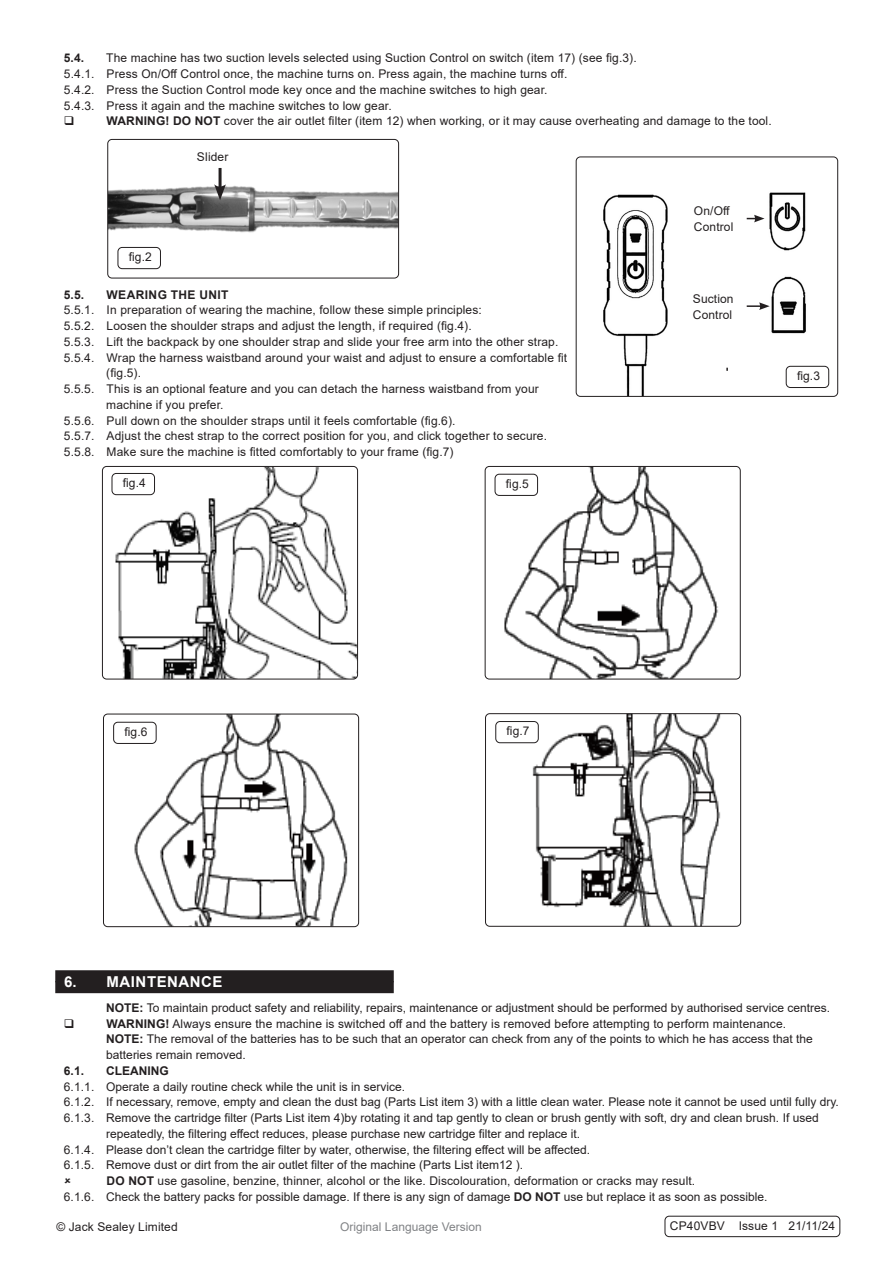
<style>
.page{position:relative;width:893px;height:1263px;background:#fff}
.page>*{position:absolute;margin:0;border:0;box-sizing:border-box;transform-origin:0 0}
.t1{font:700 15px "Arial";letter-spacing:.035em;color:#fff}
.Body__Tabbed{font:12px/15.8px "Arial";letter-spacing:.01em;color:#231f20}
.Body{font:12px "Arial";letter-spacing:.01em;color:#231f20}
.t2{font:700 12px "Arial";letter-spacing:.035em;color:#231f20}
.t3{font:12px "Arial";color:#808285}
.t4{font:700 12px "Arial";color:#231f20}
.s1{font-weight:700}
</style>
<div class="page">
<div style="left:55px;top:981px;width:339px;height:12px;background:#231f20"></div>
<div style="left:55px;top:970px;width:339px;height:12px;background:#231f20"></div>
<img style="left:576px;top:157px;width:262px;height:239px">
<div style="left:576px;top:157px;width:262px;height:240px;border:1px solid #231f20;border-radius:4px"></div>
<div style="left:786px;top:366px;width:43px;height:22px;border:1px solid #231f20;border-radius:4px"></div>
<div style="left:665px;top:1216px;width:175px;height:21px;border:1px solid #231f20;border-radius:4px"></div>
<img style="left:108px;top:139px;width:291px;height:139px">
<div style="left:107px;top:139px;width:292px;height:139px;border:1px solid #231f20;border-radius:4px"></div>
<hr style="left:219px;top:168px;width:3px;height:22px;background:#231f20">
<svg style="left:214px;top:184px;width:12px;height:16px"></svg>
<div style="left:118px;top:247px;width:43px;height:22px;border:1px solid #231f20;border-radius:4px"></div>
<img style="left:102px;top:468px;width:256px;height:211px">
<div style="left:102px;top:466px;width:256px;height:213px;border:1px solid #231f20;border-radius:4px"></div>
<img style="left:485px;top:466px;width:254px;height:213px">
<div style="left:485px;top:466px;width:256px;height:213px;border:1px solid #231f20;border-radius:4px"></div>
<img style="left:103px;top:714px;width:256px;height:213px">
<div style="left:103px;top:714px;width:256px;height:213px;border:1px solid #231f20;border-radius:4px"></div>
<img style="left:507px;top:715px;width:232px;height:210px">
<div style="left:485px;top:713px;width:256px;height:214px;border:1px solid #231f20;border-radius:4px"></div>
<div style="left:495px;top:474px;width:43px;height:22px;border:1px solid #231f20;border-radius:4px"></div>
<div style="left:113px;top:722px;width:44px;height:22px;border:1px solid #231f20;border-radius:4px"></div>
<div style="left:495px;top:721px;width:44px;height:22px;border:1px solid #231f20;border-radius:4px"></div>
<div style="left:112px;top:473px;width:43px;height:22px;border:1px solid #231f20;border-radius:4px"></div>
<svg style="left:747px;top:302px;width:23px;height:8px"></svg>
<svg style="left:747px;top:215px;width:18px;height:7px"></svg>
<p class="t2" style="left:64px;top:50px;width:22px">5.4.</p>
<p class="Body__Tabbed" style="left:106px;top:50px;width:532px">The machine has two suction levels selected using Suction Control on switch (item 17) (see fig.3).</p>
<p class="Body__Tabbed" style="left:64px;top:66px;width:505px">5.4.1. Press On/Off Control once, the machine turns on. Press again, the machine turns off.</p>
<p class="Body__Tabbed" style="left:64px;top:82px;width:485px">5.4.2. Press the Suction Control mode key once and the machine switches to high gear.</p>
<p class="Body__Tabbed" style="left:64px;top:97px;width:329px">5.4.3. Press it again and the machine switches to low gear.</p>
<p class="Body__Tabbed" style="left:107px;top:113px;width:667px"><span class="s1">WARNING! DO NOT</span> cover the air outlet filter (item 12) when working, or it may cause overheating and damage to the tool.</p>
<p class="Body" style="left:129px;top:249px;width:25px">fig.2</p>
<p class="Body" style="left:197px;top:148px;width:33px">Slider</p>
<p class="t2" style="left:64px;top:286px;width:22px">5.5.</p>
<p class="t2" style="left:107px;top:286px;width:124px">WEARING THE UNIT</p>
<p class="Body__Tabbed" style="left:64px;top:302px;width:420px">5.5.1. In preparation of wearing the machine, follow these simple principles:</p>
<p class="Body__Tabbed" style="left:64px;top:318px;width:409px">5.5.2. Loosen the shoulder straps and adjust the length, if required (fig.4).</p>
<p class="Body__Tabbed" style="left:64px;top:334px;width:496px">5.5.3. Lift the backpack by one shoulder strap and slide your free arm into the other strap.</p>
<p class="Body__Tabbed" style="left:106px;top:349px;width:462px;text-indent:-43px">5.5.4. Wrap the harness waistband around your waist and adjust to ensure a comfortable fit (fig.5).</p>
<p class="Body__Tabbed" style="left:106px;top:381px;width:434px;text-indent:-43px">5.5.5. This is an optional feature and you can detach the harness waistband from your machine if you prefer.</p>
<p class="Body__Tabbed" style="left:64px;top:412px;width:393px">5.5.6. Pull down on the shoulder straps until it feels comfortable (fig.6).</p>
<p class="Body__Tabbed" style="left:64px;top:428px;width:485px">5.5.7. Adjust the chest strap to the correct position for you, and click together to secure.</p>
<p class="Body__Tabbed" style="left:64px;top:444px;width:391px">5.5.8. Make sure the machine is fitted comfortably to your frame (fig.7)</p>
<p class="Body" style="left:123px;top:475px;width:25px">fig.4</p>
<p class="Body" style="left:506px;top:475px;width:25px">fig.5</p>
<p class="Body" style="left:124px;top:723px;width:25px">fig.6</p>
<p class="Body" style="left:507px;top:723px;width:25px">fig.7</p>
<p class="Body" style="left:694px;top:202px;width:38px">On/Off</p>
<p class="Body" style="left:694px;top:218px;width:41px">Control</p>
<p class="Body" style="left:693px;top:291px;width:42px">Suction</p>
<p class="Body" style="left:693px;top:306px;width:41px">Control</p>
<p class="Body" style="left:797px;top:367px;width:25px">fig.3</p>
<p class="t1" style="left:64px;top:971px;width:160px">6. MAINTENANCE</p>
<p class="Body__Tabbed" style="left:106px;top:1000px;width:725px"><span class="s1">NOTE:</span> To maintain product safety and reliability, repairs, maintenance or adjustment should be performed by authorised service centres.</p>
<p class="Body__Tabbed" style="left:107px;top:1015px;width:681px"><span class="s1">WARNING!</span> Always ensure the machine is switched off and the battery is removed before attempting to perform maintenance.</p>
<p class="Body__Tabbed" style="left:106px;top:1031px;width:708px"><span class="s1">NOTE:</span> The removal of the batteries has to be such that an operator can check from any of the points to which he has access that the batteries remain removed.</p>
<p class="t2" style="left:64px;top:1062px;width:22px">6.1.</p>
<p class="t4" style="left:106px;top:1062px;width:64px">CLEANING</p>
<p class="Body__Tabbed" style="left:64px;top:1078px;width:343px">6.1.1. Operate a daily routine check while the unit is in service.</p>
<p class="Body__Tabbed" style="left:64px;top:1094px;width:777px">6.1.2. If necessary, remove, empty and clean the dust bag (Parts List item 3) with a little clean water. Please note it cannot be used until fully dry.</p>
<p class="Body__Tabbed" style="left:106px;top:1110px;width:714px;text-indent:-43px">6.1.3. Remove the cartridge filter (Parts List item 4)by rotating it and tap gently to clean or brush gently with soft, dry and clean brush. If used repeatedly, the filtering effect reduces, please purchase new cartridge filter and replace it.</p>
<p class="Body__Tabbed" style="left:64px;top:1141px;width:528px">6.1.4. Please don’t clean the cartridge filter by water, otherwise, the filtering effect will be affected.</p>
<p class="Body__Tabbed" style="left:64px;top:1157px;width:461px">6.1.5. Remove dust or dirt from the air outlet filter of the machine (Parts List item12 ).</p>
<p class="Body__Tabbed" style="left:107px;top:1173px;width:590px"><span class="s1">DO NOT</span> use gasoline, benzine, thinner, alcohol or the like. Discolouration, deformation or cracks may result.</p>
<p class="Body__Tabbed" style="left:64px;top:1189px;width:705px">6.1.6. Check the battery packs for possible damage. If there is any sign of damage <span class="s1">DO NOT</span> use but replace it as soon as possible.</p>
<p class="Body" style="left:56px;top:1219px;width:123px">© Jack Sealey Limited</p>
<p class="t3" style="left:340px;top:1218px;width:143px">Original Language Version</p>
<p class="Body" style="left:670px;top:1217px;width:167px">CP40VBV Issue 1 21/11/24</p>
</div>
